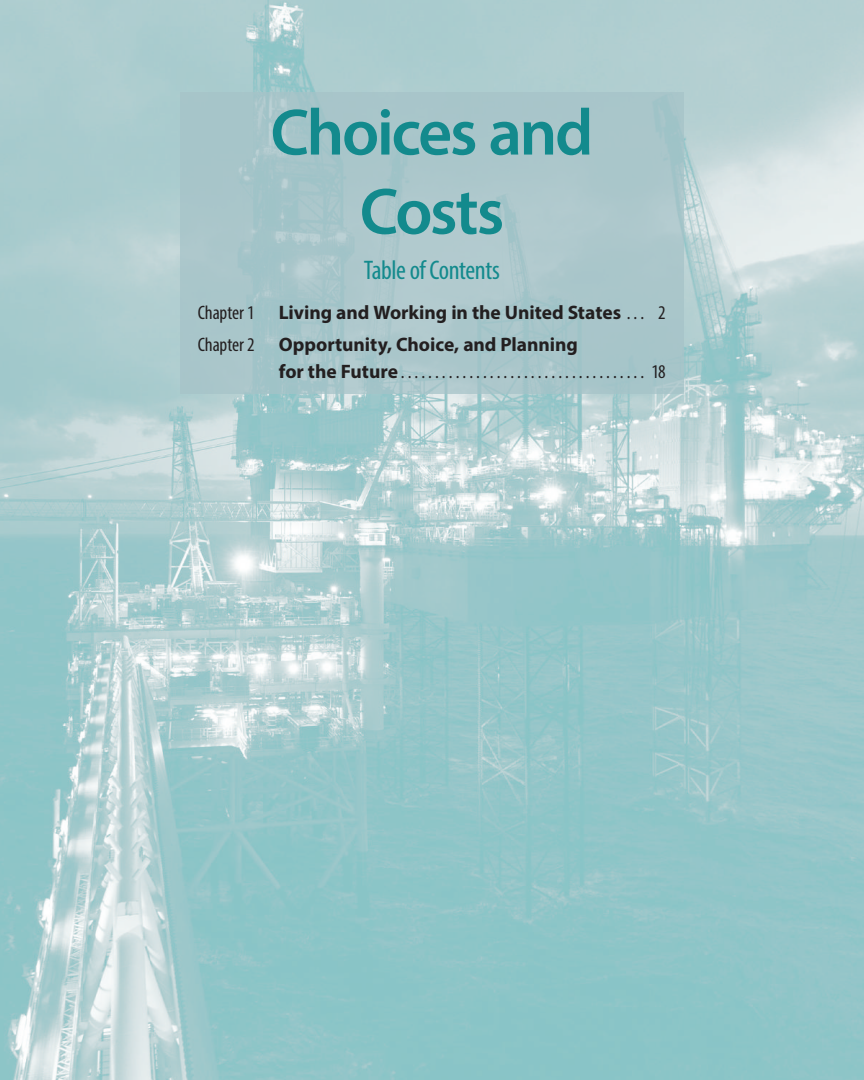
<style>
.page{position:relative;width:864px;height:1080px;background:#fff}
.page>*{position:absolute;margin:0;border:0;box-sizing:border-box;transform-origin:0 0}
.t1{font:600 66px/79.2px "Myriad Pro";letter-spacing:-.035em;color:#138a8d;text-align:center}
.t2{font:condensed 27px "Myriad Pro";letter-spacing:-.02em;color:#138a8d}
.t3{font:700 19.5px/31.5px "Myriad Pro";color:#231f20}
.t4{font:condensed 19.5px "Myriad Pro";color:#231f20}
.s1{font-weight:400;font-stretch:condensed}
.s2{font-weight:700;font-stretch:normal}
</style>
<div class="page">
<img style="left:0;top:0;width:864px;height:1080px">
<div style="left:180px;top:92px;width:504px;height:302px;background:#a6c3c8"></div>
<h1 class="t1" style="left:271px;top:91px;width:324px">Choices and<br>Costs</h1>
<h2 class="t2" style="left:364px;top:254px;width:138px">Table of Contents</h2>
<p class="t3" style="left:198px;top:296px;width:469px"><span class="s1">Chapter 1</span> Living and Working in the United States <span class="s1">. . . 2<br>Chapter 2</span> Opportunity, Choice, and Planning</p>
<p class="t4" style="left:279px;top:360px;width:388px"><span class="s2">for the Future</span> . . . . . . . . . . . . . . . . . . . . . . . . . . . . . . . . . . . 18</p>
</div>
